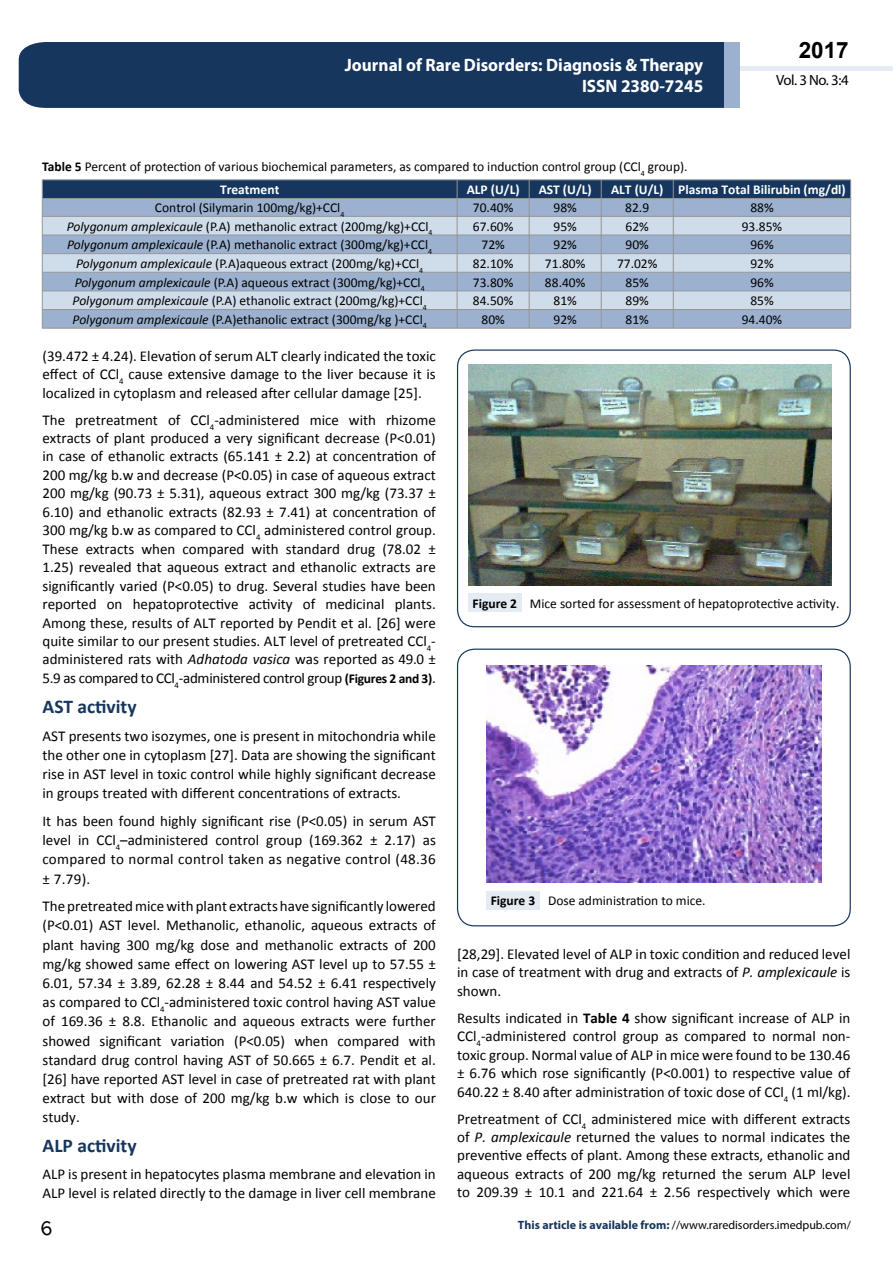
<style>
.page{position:relative;width:893px;height:1263px;background:#fff}
.page>*{position:absolute;margin:0;border:0;box-sizing:border-box;transform-origin:0 0}
.t1{font:25.5px "Tunga";color:#000}
.t2{font:700 22.5px "Arial";color:#000}
.t3{font:700 19.5px "Calibri";color:#16365d}
.t4{font:700 18px/21.6px "Myriad Pro";color:#fff;text-align:right;scale:.96 1}
.t5{font:15px/18.5px "Calibri";color:#000;text-align:justify}
.t6{font:14.85px "Myriad Pro";color:#000}
.t7{font:13.5px "Calibri";color:#000}
.t8{font:700 13.5px "Calibri";color:#fff}
.t9{font:12px "Myriad Pro";color:#000}
.s1{font-weight:700}
.s2{font-style:italic}
.s3{font-weight:700;font-size:13.5px}
.s4{font-weight:700;color:#16365d}
</style>
<div class="page">
<div style="left:722px;top:66px;width:171px;height:5px;background:#e4ebf2"></div>
<div style="left:19px;top:42px;width:706px;height:66px;background:#16365d"></div>
<div style="left:725px;top:42px;width:15px;height:66px;background:#9bb1cf"></div>
<hr style="left:42px;top:328px;width:415px;height:1px;background:#939598">
<hr style="left:457px;top:328px;width:72px;height:1px;background:#939598">
<hr style="left:529px;top:328px;width:72px;height:1px;background:#939598">
<hr style="left:601px;top:328px;width:72px;height:1px;background:#939598">
<hr style="left:673px;top:328px;width:178px;height:1px;background:#939598">
<svg style="left:42px;top:180px;width:809px;height:148px;background:#9db0c7"></svg>
<hr style="left:42px;top:198px;width:415px;height:1px;background:#939598">
<hr style="left:457px;top:198px;width:72px;height:1px;background:#939598">
<hr style="left:529px;top:198px;width:72px;height:1px;background:#939598">
<hr style="left:601px;top:198px;width:72px;height:1px;background:#939598">
<hr style="left:673px;top:198px;width:178px;height:1px;background:#939598">
<div style="left:457px;top:349px;width:394px;height:278px;border:1px solid #16365d;border-radius:17px"></div>
<img style="left:468px;top:364px;width:364px;height:221px">
<div style="left:468px;top:594px;width:53px;height:18px;background:#e4ebf2"></div>
<div style="left:457px;top:649px;width:394px;height:277px;border:1px solid #16365d;border-radius:17px"></div>
<img style="left:486px;top:666px;width:335px;height:216px">
<div style="left:486px;top:891px;width:53px;height:18px;background:#e4ebf2"></div>
<p class="t4" style="left:345px;top:53px;width:375px">Journal of Rare Disorders: Diagnosis &amp; Therapy<br>ISSN 2380-7245</p>
<p class="t7" style="left:42px;top:158px;width:647px"><span class="s1">Table 5</span> Percent of protection of various biochemical parameters, as compared to induction control group (CCl<sub>4</sub> group).</p>
<h2 class="t2" style="left:799px;top:35px;width:52px">2017</h2>
<p class="t6" style="left:776px;top:71px;width:74px">Vol. 3 No. 3:4</p>
<p class="t8" style="left:220px;top:181px;width:61px">Treatment</p>
<p class="t8" style="left:467px;top:181px;width:54px">ALP (U/L)</p>
<p class="t8" style="left:539px;top:181px;width:55px">AST (U/L)</p>
<p class="t8" style="left:611px;top:181px;width:236px">ALT (U/L) Plasma Total Bilirubin (mg/dl)</p>
<p class="t7" style="left:155px;top:199px;width:191px">Control (Silymarin 100mg/kg)+CCl<sub>4</sub></p>
<p class="t7" style="left:473px;top:199px;width:42px">70.40%</p>
<p class="t7" style="left:553px;top:199px;width:25px">98%</p>
<p class="t7" style="left:625px;top:199px;width:25px">82.9</p>
<p class="t7" style="left:750px;top:199px;width:25px">88%</p>
<p class="t7" style="left:67px;top:218px;width:367px"><span class="s2">Polygonum amplexicaule</span> (P.A) methanolic extract (200mg/kg)+CCl<sub>4</sub></p>
<p class="t7" style="left:473px;top:218px;width:42px">67.60%</p>
<p class="t7" style="left:553px;top:218px;width:25px">95%</p>
<p class="t7" style="left:626px;top:218px;width:25px">62%</p>
<p class="t7" style="left:742px;top:218px;width:42px">93.85%</p>
<p class="t7" style="left:67px;top:236px;width:366px"><span class="s2">Polygonum amplexicaule</span> (P.A) methanolic extract (300mg/kg)+CCl<sub>4</sub></p>
<p class="t7" style="left:481px;top:236px;width:25px">72%</p>
<p class="t7" style="left:553px;top:236px;width:25px">92%</p>
<p class="t7" style="left:626px;top:236px;width:25px">90%</p>
<p class="t7" style="left:750px;top:236px;width:25px">96%</p>
<p class="t7" style="left:76px;top:255px;width:348px"><span class="s2">Polygonum amplexicaule</span> (P.A)aqueous extract (200mg/kg)+CCl<sub>4</sub></p>
<p class="t7" style="left:473px;top:255px;width:42px">82.10%</p>
<p class="t7" style="left:545px;top:255px;width:42px">71.80%</p>
<p class="t7" style="left:617px;top:255px;width:42px">77.02%</p>
<p class="t7" style="left:750px;top:255px;width:25px">92%</p>
<p class="t7" style="left:75px;top:274px;width:352px"><span class="s2">Polygonum amplexicaule</span> (P.A) aqueous extract (300mg/kg)+CCl<sub>4</sub></p>
<p class="t7" style="left:473px;top:274px;width:42px">73.80%</p>
<p class="t7" style="left:545px;top:274px;width:42px">88.40%</p>
<p class="t7" style="left:626px;top:274px;width:25px">85%</p>
<p class="t7" style="left:750px;top:274px;width:25px">96%</p>
<p class="t7" style="left:73px;top:292px;width:356px"><span class="s2">Polygonum amplexicaule</span> (P.A) ethanolic extract (200mg/kg)+CCl<sub>4</sub></p>
<p class="t7" style="left:473px;top:292px;width:42px">84.50%</p>
<p class="t7" style="left:553px;top:292px;width:25px">81%</p>
<p class="t7" style="left:626px;top:292px;width:25px">89%</p>
<p class="t7" style="left:750px;top:292px;width:25px">85%</p>
<p class="t7" style="left:73px;top:311px;width:356px"><span class="s2">Polygonum amplexicaule</span> (P.A)ethanolic extract (300mg/kg )+CCl<sub>4</sub></p>
<p class="t7" style="left:481px;top:311px;width:25px">80%</p>
<p class="t7" style="left:553px;top:311px;width:25px">92%</p>
<p class="t7" style="left:626px;top:311px;width:25px">81%</p>
<p class="t7" style="left:742px;top:311px;width:42px">94.40%</p>
<p class="t5" style="left:43px;top:347px;width:395px">(39.472 ± 4.24). Elevation of serum ALT clearly indicated the toxic effect of CCl<sub>4</sub> cause extensive damage to the liver because it is localized in cytoplasm and released after cellular damage [25].</p>
<p class="t5" style="left:42px;top:410px;width:395px">The pretreatment of CCl<sub>4</sub>-administered mice with rhizome extracts of plant produced a very significant decrease (P&lt;0.01) in case of ethanolic extracts (65.141 ± 2.2) at concentration of 200 mg/kg b.w and decrease (P&lt;0.05) in case of aqueous extract 200 mg/kg (90.73 ± 5.31), aqueous extract 300 mg/kg (73.37 ± 6.10) and ethanolic extracts (82.93 ± 7.41) at concentration of 300 mg/kg b.w as compared to CCl<sub>4</sub> administered control group.<br>These extracts when compared with standard drug (78.02 ± 1.25) revealed that aqueous extract and ethanolic extracts are significantly varied (P&lt;0.05) to drug. Several studies have been reported on hepatoprotective activity of medicinal plants.<br>Among these, results of ALT reported by Pendit et al. [26] were quite similar to our present studies. ALT level of pretreated CCl<sub>4</sub>- administered rats with <span class="s2">Adhatoda vasica</span> was reported as 49.0 ± 5.9 as compared to CCl<sub>4</sub>-administered control group <span class="s3">(Figures 2 and 3)</span>.</p>
<h3 class="t3" style="left:43px;top:694px;width:96px">AST activity</h3>
<p class="t5" style="left:43px;top:726px;width:395px;line-height:19.2px">AST presents two isozymes, one is present in mitochondria while the other one in cytoplasm [27]. Data are showing the significant rise in AST level in toxic control while highly significant decrease in groups treated with different concentrations of extracts.</p>
<p class="t5" style="left:43px;top:811px;width:395px;line-height:19.2px">It has been found highly significant rise (P&lt;0.05) in serum AST level in CCl<sub>4</sub>–administered control group (169.362 ± 2.17) as compared to normal control taken as negative control (48.36 ± 7.79).</p>
<p class="t5" style="left:43px;top:897px;width:395px;line-height:19.2px">The pretreatedmicewith plant extracts have significantly lowered (P&lt;0.01) AST level. Methanolic, ethanolic, aqueous extracts of plant having 300 mg/kg dose and methanolic extracts of 200 mg/kg showed same effect on lowering AST level up to 57.55 ± 6.01, 57.34 ± 3.89, 62.28 ± 8.44 and 54.52 ± 6.41 respectively as compared to CCl<sub>4</sub>-administered toxic control having AST value of 169.36 ± 8.8. Ethanolic and aqueous extracts were further showed significant variation (P&lt;0.05) when compared with standard drug control having AST of 50.665 ± 6.7. Pendit et al. [26] have reported AST level in case of pretreated rat with plant extract but with dose of 200 mg/kg b.w which is close to our study.</p>
<h3 class="t3" style="left:43px;top:1133px;width:96px">ALP activity</h3>
<p class="t5" style="left:43px;top:1165px;width:395px">ALP is present in hepatocytes plasma membrane and elevation in<br>ALP level is related directly to the damage in liver cell membrane</p>
<p class="t7" style="left:473px;top:595px;width:368px"><span class="s1">Figure 2</span> Mice sorted for assessment of hepatoprotective activity.</p>
<p class="t7" style="left:491px;top:892px;width:216px"><span class="s1">Figure 3</span> Dose administration to mice.</p>
<p class="t5" style="left:457px;top:945px;width:395px">[28,29]. Elevated level of ALP in toxic condition and reduced level in case of treatment with drug and extracts of <span class="s2">P. amplexicaule</span> is shown.</p>
<p class="t5" style="left:457px;top:1009px;width:395px">Results indicated in <span class="s1">Table 4</span> show significant increase of ALP in CCl<sub>4</sub>-administered control group as compared to normal non&shy;toxic group. Normal value of ALP in mice were found to be 130.46 ± 6.76 which rose significantly (P&lt;0.001) to respective value of 640.22 ± 8.40 after administration of toxic dose of CCl<sub>4</sub> (1 ml/kg).</p>
<p class="t5" style="left:457px;top:1109px;width:395px">Pretreatment of CCl<sub>4</sub> administered mice with different extracts of <span class="s2">P. amplexicaule</span> returned the values to normal indicates the preventive effects of plant. Among these extracts, ethanolic and aqueous extracts of 200 mg/kg returned the serum ALP level to 209.39 ± 10.1 and 221.64 ± 2.56 respectively which were</p>
<h1 class="t1" style="left:40px;top:1211px;width:14px">6</h1>
<p class="t9" style="left:518px;top:1217px;width:335px"><span class="s4">This article is available from:</span> //www.raredisorders.imedpub.com/</p>
</div>
